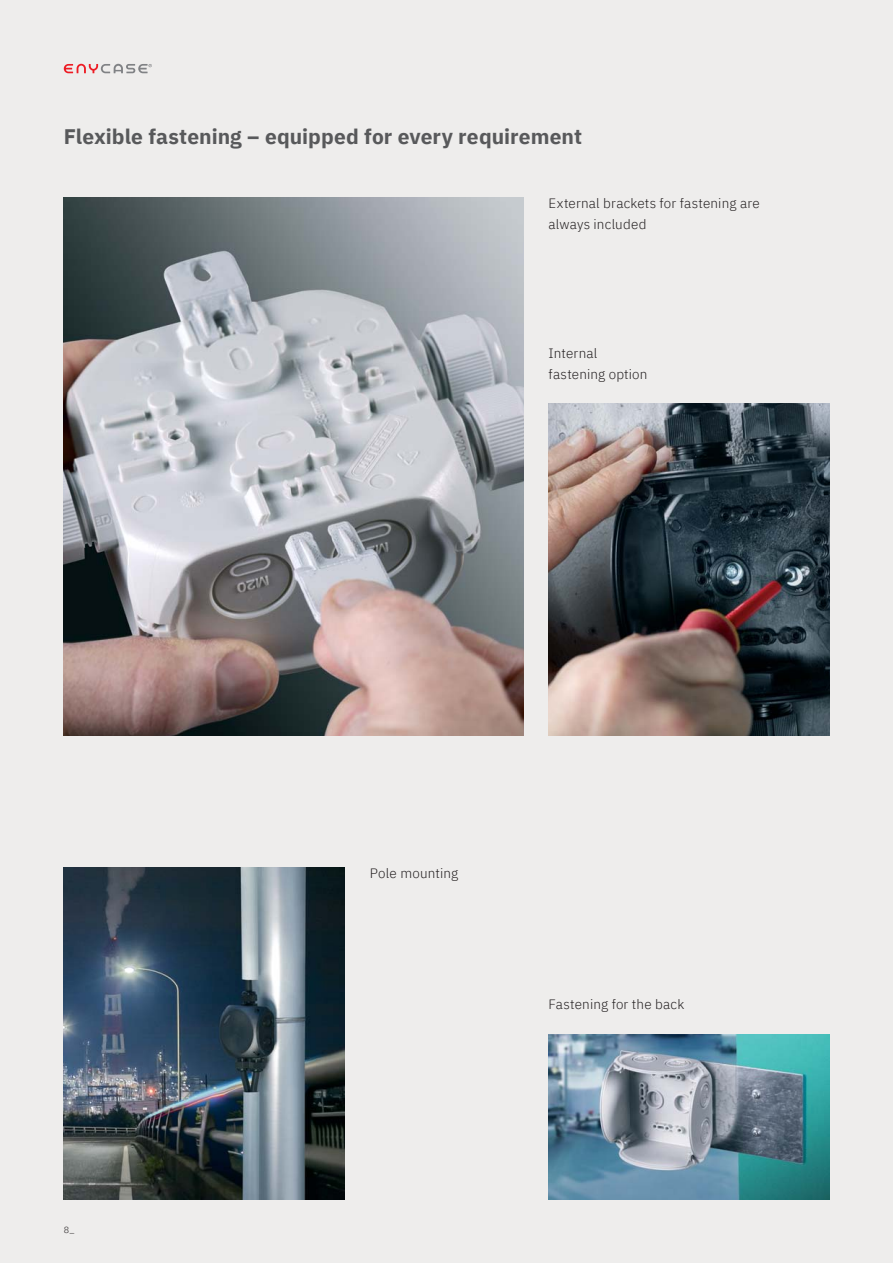
<style>
.page{position:relative;width:893px;height:1263px;background:#eeedec}
.page>*{position:absolute;margin:0;border:0;box-sizing:border-box;transform-origin:0 0}
.t1{font:700 21px "IBM Plex Sans";letter-spacing:.005em;color:#58595b}
.t2{font:300 13.5px/21px "IBM Plex Sans";letter-spacing:.01em;color:#231f20}
.t3{font:300 9px "IBM Plex Sans";color:#231f20}
</style>
<div class="page">
<img style="left:64px;top:198px;width:459px;height:538px">
<img style="left:549px;top:404px;width:280px;height:332px">
<img style="left:549px;top:1035px;width:280px;height:164px">
<img style="left:64px;top:867px;width:280px;height:332px">
<svg style="left:64px;top:64px;width:88px;height:9px"></svg>
<h1 class="t1" style="left:64px;top:122px;width:520px">Flexible fastening – equipped for every requirement</h1>
<p class="t2" style="left:549px;top:193px;width:213px">External brackets for fastening are always included</p>
<p class="t3" style="left:64px;top:1223px;width:12px">8_</p>
<p class="t2" style="left:549px;top:342px;width:100px">Internal fastening option</p>
<p class="t2" style="left:370px;top:862px;width:90px">Pole mounting</p>
<p class="t2" style="left:549px;top:993px;width:137px">Fastening for the back</p>
</div>
